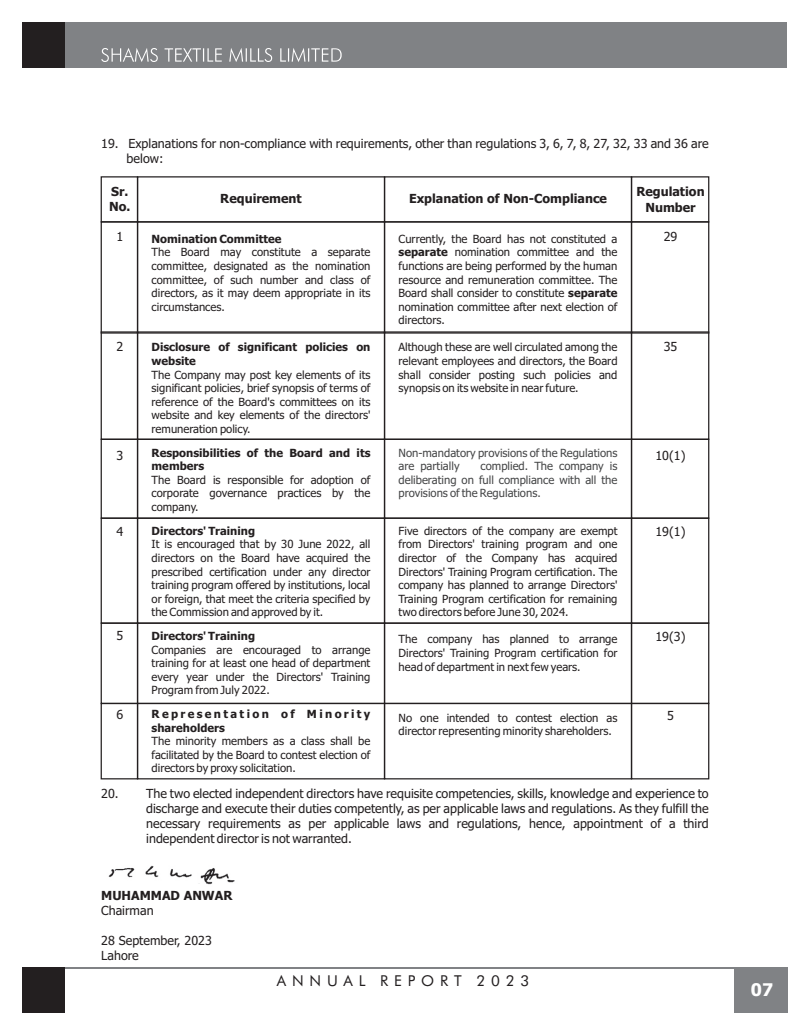
<style>
.page{position:relative;width:810px;height:1035px;background:#fff}
.page>*{position:absolute;margin:0;border:0;box-sizing:border-box;transform-origin:0 0}
.t1{font:700 17.5px "Tahoma";color:#fff}
.t2{font:15px "Futura BT";letter-spacing:.39em;color:#231f20}
.t3{font:12.5px/15.1px "Tahoma";color:#231f20}
.t4{font:700 12.5px/15.1px "Tahoma";color:#231f20}
.t5{font:11.25px/13.6px "Tahoma";color:#231f20;text-align:justify}
.t6{font:11.25px/13.6px "Tahoma";color:#454647}
.t7{font:700 11.25px/13.6px "Tahoma";color:#231f20}
.t8{font:700 11.25px/13.6px "Tahoma";letter-spacing:.21em;color:#231f20}
.s1{font-weight:700}
</style>
<div class="page">
<div style="left:22px;top:22px;width:766px;height:46px;background:#808285"></div>
<svg style="left:101px;top:48px;width:241px;height:14px"></svg>
<hr style="left:23px;top:967px;width:765px;height:2px;background:#808285">
<div style="left:734px;top:967px;width:54px;height:45px;background:#808285"></div>
<div style="left:23px;top:967px;width:42px;height:45px;background:#231f20"></div>
<div style="left:23px;top:23px;width:42px;height:45px;background:#231f20"></div>
<div style="left:101px;top:176px;width:37px;height:47px;border:1px solid #231f20"></div>
<div style="left:631px;top:176px;width:78px;height:47px;border:1px solid #231f20"></div>
<div style="left:101px;top:221px;width:37px;height:113px;border:1px solid #231f20"></div>
<div style="left:631px;top:221px;width:78px;height:113px;border:1px solid #231f20"></div>
<div style="left:137px;top:221px;width:248px;height:113px;border:1px solid #231f20"></div>
<div style="left:384px;top:221px;width:248px;height:113px;border:1px solid #231f20"></div>
<div style="left:137px;top:176px;width:248px;height:47px;border:1px solid #231f20"></div>
<div style="left:384px;top:176px;width:248px;height:47px;border:1px solid #231f20"></div>
<div style="left:101px;top:331px;width:37px;height:109px;border:1px solid #231f20"></div>
<div style="left:631px;top:331px;width:78px;height:109px;border:1px solid #231f20"></div>
<div style="left:137px;top:331px;width:248px;height:109px;border:1px solid #231f20"></div>
<div style="left:384px;top:331px;width:248px;height:109px;border:1px solid #231f20"></div>
<img style="left:108px;top:865px;width:127px;height:20px">
<div style="left:101px;top:439px;width:37px;height:80px;border:1px solid #231f20"></div>
<div style="left:631px;top:439px;width:78px;height:80px;border:1px solid #231f20"></div>
<div style="left:137px;top:439px;width:248px;height:80px;border:1px solid #231f20"></div>
<div style="left:384px;top:439px;width:248px;height:80px;border:1px solid #231f20"></div>
<div style="left:101px;top:518px;width:37px;height:106px;border:1px solid #231f20"></div>
<div style="left:631px;top:518px;width:78px;height:106px;border:1px solid #231f20"></div>
<div style="left:137px;top:518px;width:248px;height:106px;border:1px solid #231f20"></div>
<div style="left:384px;top:518px;width:248px;height:106px;border:1px solid #231f20"></div>
<div style="left:101px;top:623px;width:37px;height:81px;border:1px solid #231f20"></div>
<div style="left:631px;top:623px;width:78px;height:81px;border:1px solid #231f20"></div>
<div style="left:137px;top:623px;width:248px;height:81px;border:1px solid #231f20"></div>
<div style="left:384px;top:623px;width:248px;height:81px;border:1px solid #231f20"></div>
<div style="left:101px;top:703px;width:37px;height:76px;border:1px solid #231f20"></div>
<div style="left:631px;top:703px;width:78px;height:76px;border:1px solid #231f20"></div>
<div style="left:137px;top:703px;width:248px;height:76px;border:1px solid #231f20"></div>
<div style="left:384px;top:703px;width:248px;height:76px;border:1px solid #231f20"></div>
<p class="t3" style="left:127px;top:137px;width:584px;text-indent:-25px">19. Explanations for non-compliance with requirements, other than regulations 3, 6, 7, 8, 27, 32, 33 and 36 are below:</p>
<p class="t4" style="left:109px;top:185px;width:23px">Sr.<br>No.</p>
<p class="t4" style="left:636px;top:185px;width:70px;text-align:center">Regulation<br>Number</p>
<p class="t7" style="left:152px;top:233px;width:131px">Nomination Committee</p>
<p class="t4" style="left:220px;top:192px;width:83px">Requirement</p>
<p class="t4" style="left:409px;top:192px;width:200px">Explanation of Non-Compliance</p>
<p class="t3" style="left:116px;top:230px;width:8px">1</p>
<p class="t3" style="left:664px;top:230px;width:15px">29</p>
<p class="t5" style="left:399px;top:233px;width:220px">Currently, the Board has not constituted a <span class="s1">separate</span> nomination committee and the functions are being performed by the human resource and remuneration committee. The Board shall consider to constitute <span class="s1">separate </span>nomination committee after next election of directors.</p>
<p class="t5" style="left:152px;top:246px;width:220px">The Board may constitute a separate committee, designated as the nomination committee, of such number and class of directors, as it may deem appropriate in its circumstances.</p>
<p class="t3" style="left:116px;top:340px;width:8px">2</p>
<p class="t3" style="left:116px;top:449px;width:8px">3</p>
<p class="t7" style="left:152px;top:342px;width:220px">Disclosure of significant policies on website</p>
<p class="t5" style="left:152px;top:369px;width:220px">The Company may post key elements of its significant policies, brief synopsis of terms of reference of the Board's committees on its website and key elements of the directors' remuneration policy.</p>
<p class="t7" style="left:152px;top:447px;width:220px">Responsibilities of the Board and its members</p>
<p class="t5" style="left:152px;top:474px;width:220px">The Board is responsible for adoption of corporate governance practices by the company.</p>
<p class="t5" style="left:399px;top:342px;width:221px">Although these are well circulated among the relevant employees and directors, the Board shall consider posting such policies and synopsis on its website in near future.</p>
<p class="t6" style="left:399px;top:447px;width:220px">Non-mandatory provisions of the Regulations are partially</p>
<p class="t6" style="left:399px;top:460px;width:220px;text-align:justify;text-indent:82px">complied. The company is deliberating on full compliance with all the provisions of the Regulations.</p>
<p class="t3" style="left:664px;top:340px;width:15px">35</p>
<p class="t3" style="left:655px;top:449px;width:32px">10(1)</p>
<p class="t5" style="left:399px;top:525px;width:220px">Five directors of the company are exempt from Directors' training program and one director of the Company has acquired Directors' Training Program certification. The company has planned to arrange Directors' Training Program certification for remaining two directors before June 30, 2024.</p>
<p class="t5" style="left:399px;top:633px;width:220px">The company has planned to arrange Directors' Training Program certification for head of department in next few years.</p>
<p class="t7" style="left:152px;top:525px;width:105px">Directors' Training</p>
<p class="t5" style="left:152px;top:538px;width:220px">It is encouraged that by 30 June 2022, all directors on the Board have acquired the prescribed certification under any director training program offered by institutions, local or foreign, that meet the criteria specified by the Commission and approved by it.</p>
<p class="t5" style="left:152px;top:644px;width:220px">Companies are encouraged to arrange training for at least one head of department every year under the Directors' Training Program from July 2022.</p>
<p class="t8" style="left:152px;top:708px;width:220px">Representation of Minority shareholders</p>
<p class="t5" style="left:152px;top:735px;width:220px">The minority members as a class shall be facilitated by the Board to contest election of directors by proxy solicitation.</p>
<p class="t3" style="left:116px;top:525px;width:8px">4</p>
<p class="t3" style="left:655px;top:525px;width:32px">19(1)</p>
<p class="t3" style="left:655px;top:630px;width:32px">19(3)</p>
<p class="t3" style="left:116px;top:629px;width:8px">5</p>
<p class="t7" style="left:152px;top:630px;width:105px">Directors' Training</p>
<p class="t3" style="left:116px;top:708px;width:8px">6</p>
<p class="t3" style="left:667px;top:709px;width:8px">5</p>
<p class="t5" style="left:399px;top:712px;width:220px">No one intended to contest election as director representing minority shareholders.</p>
<p class="t3" style="left:146px;top:787px;width:564px;text-align:justify;text-indent:-45px">20. The two elected independent directors have requisite competencies, skills, knowledge and experience to discharge and execute their duties competently, as per applicable laws and regulations. As they fulfill the necessary requirements as per applicable laws and regulations, hence, appointment of a third independent director is not warranted.</p>
<p class="t4" style="left:101px;top:889px;width:133px">MUHAMMAD ANWAR</p>
<p class="t3" style="left:101px;top:904px;width:54px">Chairman</p>
<p class="t3" style="left:101px;top:934px;width:112px">28 September, 2023<br>Lahore</p>
<h2 class="t2" style="left:277px;top:974px;width:254px">ANNUAL REPORT 2023</h2>
<h1 class="t1" style="left:751px;top:983px;width:24px">07</h1>
</div>
